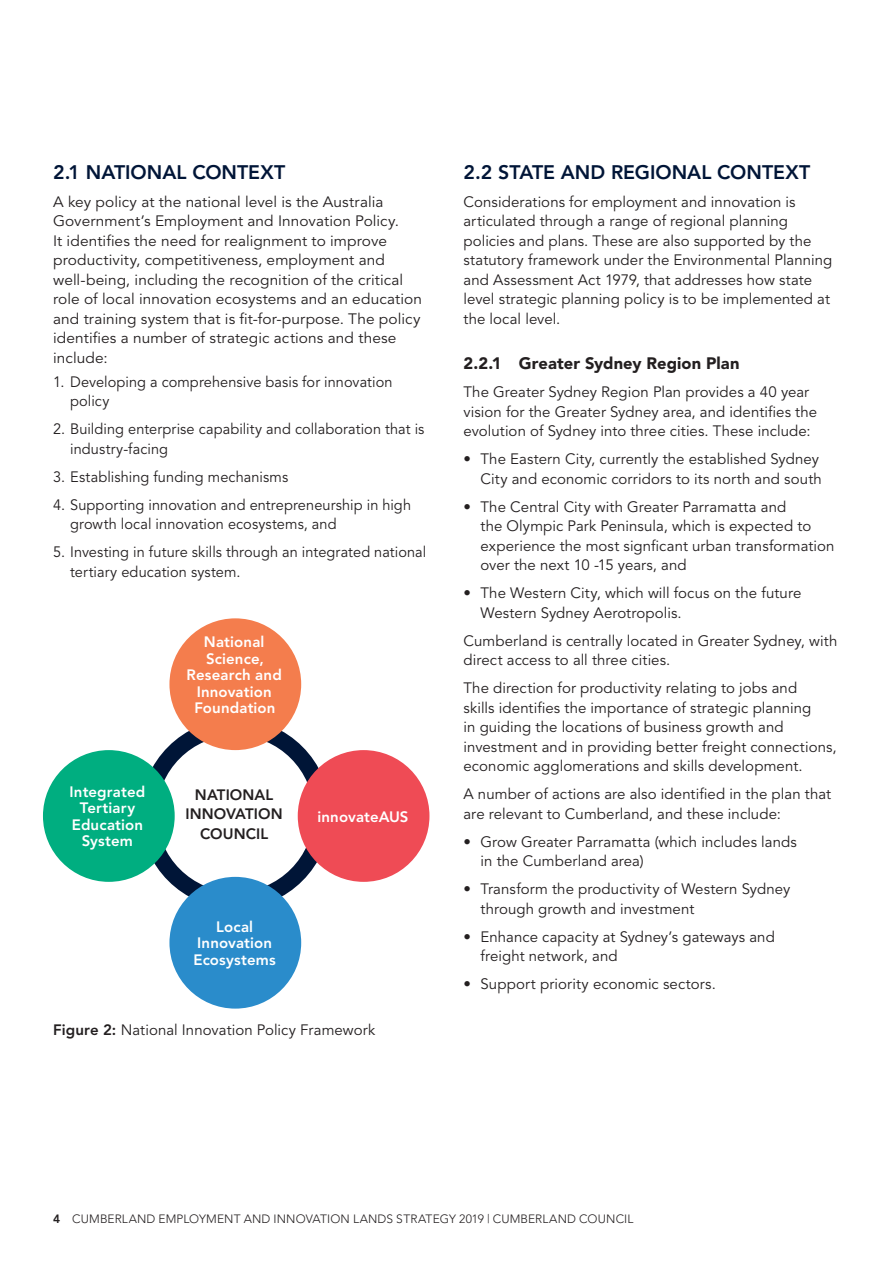
<style>
.page{position:relative;width:893px;height:1263px;background:#fff}
.page>*{position:absolute;margin:0;border:0;box-sizing:border-box;transform-origin:0 0}
.t1{font:800 19.5px "Avenir";color:#001537}
.t2{font:900 16.5px "Avenir";letter-spacing:.005em;color:#231f20}
.t3{font:15px/19.5px "Avenir";letter-spacing:.005em;color:#231f20}
.t4{font:800 15px/16.5px "Avenir";letter-spacing:.01em;color:#fff;text-align:center}
.t5{font:800 15px/19.5px "Avenir";letter-spacing:.005em;color:#231f20;text-align:center}
.t6{font:300 12px "Avenir";letter-spacing:.015em;color:#231f20}
.s1{font-weight:800}
</style>
<div class="page">
<div style="left:169px;top:618px;width:132px;height:132px;background:#f47d4d;border-radius:50%"></div>
<div style="left:169px;top:877px;width:132px;height:131px;background:#2a8ccb;border-radius:50%"></div>
<div style="left:298px;top:750px;width:131px;height:132px;background:#ef4b55;border-radius:50%"></div>
<div style="left:43px;top:750px;width:132px;height:132px;background:#00ae80;border-radius:50%"></div>
<h1 class="t1" style="left:53px;top:161px;width:234px">2.1 NATIONAL CONTEXT</h1>
<p class="t3" style="left:53px;top:192px;width:370px">A key policy at the national level is the Australia Government’s Employment and Innovation Policy.<br>It identifies the need for realignment to improve productivity, competitiveness, employment and well-being, including the recognition of the critical role of local innovation ecosystems and an education and training system that is fit-for-purpose. The policy identifies a number of strategic actions and these include:</p>
<p class="t3" style="left:70px;top:372px;width:324px;text-indent:-17px">1. Developing a comprehensive basis for innovation policy</p>
<p class="t3" style="left:70px;top:420px;width:356px;text-indent:-17px">2. Building enterprise capability and collaboration that is industry-facing</p>
<p class="t3" style="left:53px;top:467px;width:237px">3. Establishing funding mechanisms</p>
<p class="t3" style="left:70px;top:495px;width:342px;text-indent:-17px">4. Supporting innovation and entrepreneurship in high growth local innovation ecosystems, and</p>
<p class="t3" style="left:70px;top:543px;width:358px;text-indent:-17px">5. Investing in future skills through an integrated national tertiary education system.</p>
<p class="t4" style="left:70px;top:783px;width:77px">Integrated<br>Tertiary<br>Education<br>System</p>
<p class="t4" style="left:187px;top:634px;width:97px">National<br>Science,<br>Research and<br>Innovation<br>Foundation</p>
<p class="t5" style="left:186px;top:785px;width:99px">NATIONAL<br>INNOVATION<br>COUNCIL</p>
<p class="t4" style="left:193px;top:918px;width:84px">Local<br>Innovation<br>Ecosystems</p>
<p class="t4" style="left:317px;top:808px;width:93px">innovateAUS</p>
<p class="t3" style="left:53px;top:1020px;width:324px"><span class="s1">Figure 2:</span> National Innovation Policy Framework</p>
<h1 class="t1" style="left:463px;top:161px;width:348px">2.2 STATE AND REGIONAL CONTEXT</h1>
<p class="t3" style="left:463px;top:192px;width:370px">Considerations for employment and innovation is articulated through a range of regional planning policies and plans. These are also supported by the statutory framework under the Environmental Planning and Assessment Act 1979, that addresses how state level strategic planning policy is to be implemented at the local level.</p>
<p class="t2" style="left:463px;top:353px;width:278px">2.2.1 Greater Sydney Region Plan</p>
<p class="t3" style="left:463px;top:382px;width:355px">The Greater Sydney Region Plan provides a 40 year vision for the Greater Sydney area, and identifies the evolution of Sydney into three cities. These include:</p>
<p class="t3" style="left:463px;top:449px;width:360px;text-align:right">• The Eastern City, currently the established Sydney<br>City and economic corridors to its north and south</p>
<p class="t3" style="left:480px;top:497px;width:356px;text-indent:-17px">• The Central City with Greater Parramatta and<br>the Olympic Park Peninsula, which is expected to experience the most signficant urban transformation over the next 10 -15 years, and</p>
<p class="t3" style="left:480px;top:583px;width:322px;text-indent:-17px">• The Western City, which will focus on the future<br>Western Sydney Aerotropolis.</p>
<p class="t3" style="left:463px;top:631px;width:375px">Cumberland is centrally located in Greater Sydney, with direct access to all three cities.</p>
<p class="t3" style="left:463px;top:679px;width:375px">The direction for productivity relating to jobs and<br>skills identifies the importance of strategic planning<br>in guiding the locations of business growth and investment and in providing better freight connections, economic agglomerations and skills development.</p>
<p class="t3" style="left:463px;top:785px;width:369px">A number of actions are also identified in the plan that are relevant to Cumberland, and these include:</p>
<p class="t3" style="left:480px;top:832px;width:318px;text-indent:-17px">• Grow Greater Parramatta (which includes lands in the Cumberland area)</p>
<p class="t3" style="left:480px;top:880px;width:311px;text-indent:-17px">• Transform the productivity of Western Sydney through growth and investment</p>
<p class="t3" style="left:480px;top:927px;width:296px;text-indent:-17px">• Enhance capacity at Sydney’s gateways and freight network, and</p>
<p class="t3" style="left:463px;top:975px;width:254px">• Support priority economic sectors.</p>
<p class="t6" style="left:53px;top:1211px;width:582px"><span class="s1">4</span> CUMBERLAND EMPLOYMENT AND INNOVATION LANDS STRATEGY 2019 | CUMBERLAND COUNCIL</p>
</div>
